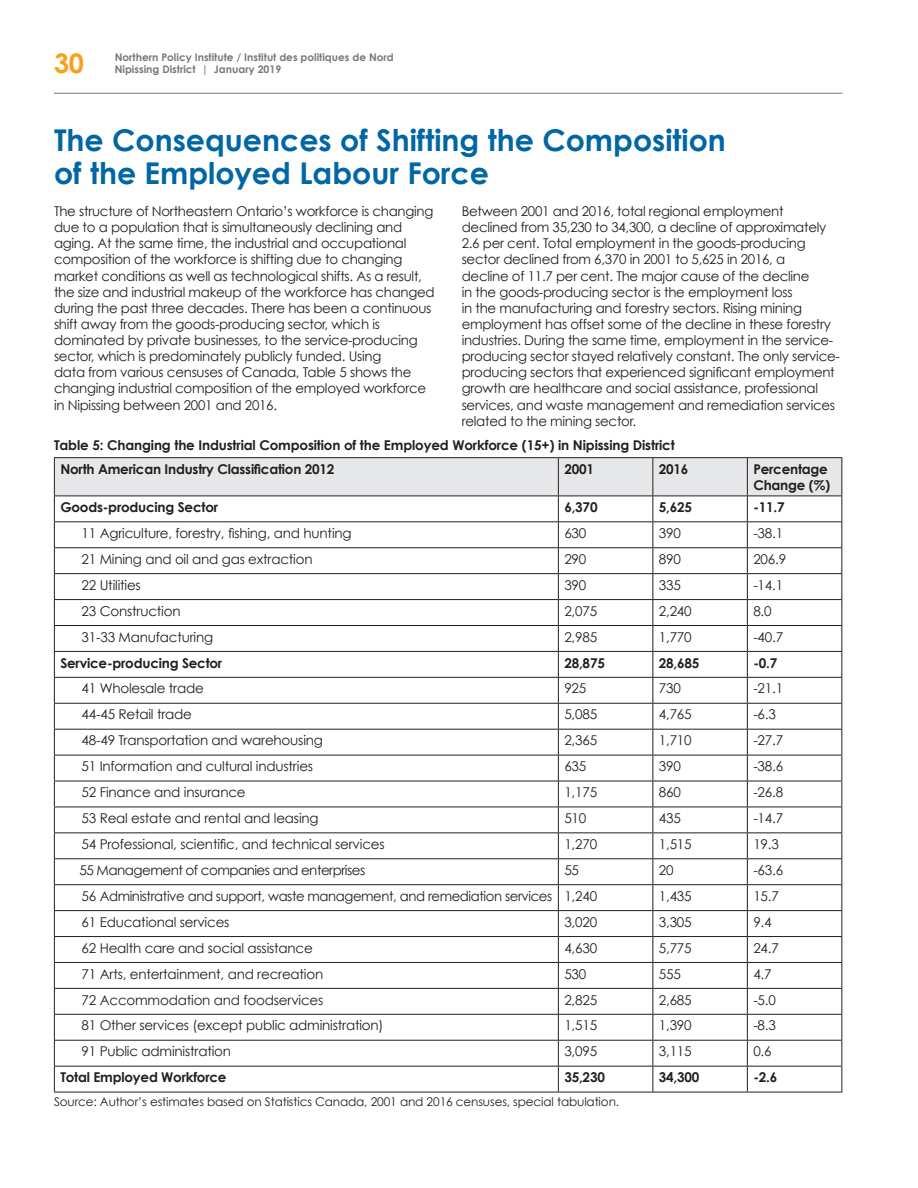
<style>
.page{position:relative;width:918px;height:1188px;background:#fff}
.page>*{position:absolute;margin:0;border:0;box-sizing:border-box;transform-origin:0 0}
.t1{font:700 30px/33px "Century Gothic";color:#0066a4}
.t2{font:700 27px "Century Gothic";color:#f7a11a}
.Body{font:13.5px/16.2px "Century Gothic";letter-spacing:-.02em;color:#231f20}
.Table_Data{font:13.5px "Century Gothic";letter-spacing:-.015em;color:#231f20}
.Table_Data-2{font:700 13.5px "Century Gothic";letter-spacing:-.015em;color:#231f20}
.Figure_Text{font:700 13.5px "Century Gothic";letter-spacing:-.01em;color:#231f20}
.Table_Data-3{font:13.5px "Century Gothic";letter-spacing:-.04em;color:#231f20}
.Table_Header{font:700 13.5px/16.2px "Century Gothic";letter-spacing:-.015em;color:#231f20}
.Sources_Text{font:12px "Century Gothic";letter-spacing:-.01em;color:#231f20}
.t3{font:700 10.5px "Century Gothic";color:#77787b}
</style>
<div class="page">
<hr style="left:54px;top:93px;width:788px;height:1px;background:#77787b">
<hr style="left:54px;top:457px;width:504px;height:1px;background:#231f20">
<hr style="left:558px;top:457px;width:95px;height:1px;background:#231f20">
<hr style="left:653px;top:457px;width:94px;height:1px;background:#231f20">
<hr style="left:747px;top:457px;width:95px;height:1px;background:#231f20">
<svg style="left:54px;top:458px;width:788px;height:634px"></svg>
<hr style="left:54px;top:1092px;width:504px;height:1px;background:#231f20">
<hr style="left:558px;top:1092px;width:95px;height:1px;background:#231f20">
<hr style="left:653px;top:1092px;width:94px;height:1px;background:#231f20">
<hr style="left:747px;top:1092px;width:95px;height:1px;background:#231f20">
<p class="t3" style="left:115px;top:50px;width:281px">Northern Policy Institute / Institut des politiques de Nord</p>
<h2 class="t2" style="left:54px;top:46px;width:31px">30</h2>
<p class="t3" style="left:115px;top:62px;width:168px">Nipissing District | January 2019</p>
<h1 class="t1" style="left:54px;top:123px;width:673px">The Consequences of Shifting the Composition of the Employed Labour Force</h1>
<p class="Body" style="left:54px;top:203px;width:382px">The structure of Northeastern Ontario’s workforce is changing due to a population that is simultaneously declining and aging. At the same time, the industrial and occupational composition of the workforce is shifting due to changing market conditions as well as technological shifts. As a result, the size and industrial makeup of the workforce has changed during the past three decades. There has been a continuous shift away from the goods-producing sector, which is dominated by private businesses, to the service-producing sector, which is predominately publicly funded. Using<br>data from various censuses of Canada, Table 5 shows the changing industrial composition of the employed workforce in Nipissing between 2001 and 2016.</p>
<p class="Body" style="left:462px;top:203px;width:380px">Between 2001 and 2016, total regional employment declined from 35,230 to 34,300, a decline of approximately 2.6 per cent. Total employment in the goods-producing sector declined from 6,370 in 2001 to 5,625 in 2016, a<br>decline of 11.7 per cent. The major cause of the decline<br>in the goods-producing sector is the employment loss<br>in the manufacturing and forestry sectors. Rising mining employment has offset some of the decline in these forestry industries. During the same time, employment in the service&shy;producing sector stayed relatively constant. The only service&shy;producing sectors that experienced significant employment growth are healthcare and social assistance, professional services, and waste management and remediation services related to the mining sector.</p>
<p class="Figure_Text" style="left:54px;top:437px;width:622px">Table 5: Changing the Industrial Composition of the Employed Workforce (15+) in Nipissing District</p>
<p class="Table_Data-2" style="left:60px;top:460px;width:276px">North American Industry Classification 2012</p>
<p class="Table_Header" style="left:564px;top:460px;width:31px">2001</p>
<p class="Table_Header" style="left:659px;top:460px;width:31px">2016</p>
<p class="Table_Header" style="left:753px;top:460px;width:79px">Percentage<br>Change (%)</p>
<p class="Table_Data-2" style="left:60px;top:499px;width:159px">Goods-producing Sector</p>
<p class="Table_Data-2" style="left:564px;top:499px;width:35px">6,370</p>
<p class="Table_Data-2" style="left:659px;top:499px;width:35px">5,625</p>
<p class="Table_Data-2" style="left:753px;top:499px;width:33px">-11.7</p>
<p class="Table_Data" style="left:82px;top:525px;width:272px">11 Agriculture, forestry, fishing, and hunting</p>
<p class="Table_Data" style="left:564px;top:525px;width:24px">630</p>
<p class="Table_Data" style="left:659px;top:525px;width:24px">390</p>
<p class="Table_Data" style="left:753px;top:525px;width:31px">-38.1</p>
<p class="Table_Data" style="left:82px;top:551px;width:233px">21 Mining and oil and gas extraction</p>
<p class="Table_Data" style="left:564px;top:551px;width:24px">290</p>
<p class="Table_Data" style="left:659px;top:551px;width:24px">890</p>
<p class="Table_Data" style="left:753px;top:551px;width:34px">206.9</p>
<p class="Table_Data" style="left:82px;top:577px;width:61px">22 Utilities</p>
<p class="Table_Data" style="left:564px;top:577px;width:24px">390</p>
<p class="Table_Data" style="left:659px;top:577px;width:24px">335</p>
<p class="Table_Data" style="left:753px;top:577px;width:31px">-14.1</p>
<p class="Table_Data" style="left:82px;top:603px;width:101px">23 Construction</p>
<p class="Table_Data" style="left:564px;top:603px;width:34px">2,075</p>
<p class="Table_Data" style="left:659px;top:603px;width:34px">2,240</p>
<p class="Table_Data" style="left:753px;top:603px;width:20px">8.0</p>
<p class="Table_Data" style="left:82px;top:629px;width:133px">31-33 Manufacturing</p>
<p class="Table_Data" style="left:564px;top:629px;width:34px">2,985</p>
<p class="Table_Data" style="left:659px;top:629px;width:34px">1,770</p>
<p class="Table_Data" style="left:753px;top:629px;width:31px">-40.7</p>
<p class="Table_Data-2" style="left:60px;top:654px;width:163px">Service-producing Sector</p>
<p class="Table_Data-2" style="left:564px;top:654px;width:42px">28,875</p>
<p class="Table_Data-2" style="left:659px;top:654px;width:42px">28,685</p>
<p class="Table_Data-2" style="left:753px;top:654px;width:25px">-0.7</p>
<p class="Table_Data" style="left:82px;top:680px;width:124px">41 Wholesale trade</p>
<p class="Table_Data" style="left:564px;top:680px;width:24px">925</p>
<p class="Table_Data" style="left:659px;top:680px;width:24px">730</p>
<p class="Table_Data" style="left:753px;top:680px;width:31px">-21.1</p>
<p class="Table_Data" style="left:82px;top:706px;width:112px">44-45 Retail trade</p>
<p class="Table_Data" style="left:564px;top:706px;width:34px">5,085</p>
<p class="Table_Data" style="left:659px;top:706px;width:34px">4,765</p>
<p class="Table_Data" style="left:753px;top:706px;width:24px">-6.3</p>
<p class="Table_Data" style="left:82px;top:732px;width:243px">48-49 Transportation and warehousing</p>
<p class="Table_Data" style="left:564px;top:732px;width:34px">2,365</p>
<p class="Table_Data" style="left:659px;top:732px;width:34px">1,710</p>
<p class="Table_Data" style="left:753px;top:732px;width:31px">-27.7</p>
<p class="Table_Data" style="left:82px;top:758px;width:233px">51 Information and cultural industries</p>
<p class="Table_Data" style="left:564px;top:758px;width:24px">635</p>
<p class="Table_Data" style="left:659px;top:758px;width:24px">390</p>
<p class="Table_Data" style="left:753px;top:758px;width:31px">-38.6</p>
<p class="Table_Data" style="left:82px;top:784px;width:166px">52 Finance and insurance</p>
<p class="Table_Data" style="left:564px;top:784px;width:34px">1,175</p>
<p class="Table_Data" style="left:659px;top:784px;width:24px">860</p>
<p class="Table_Data" style="left:753px;top:784px;width:31px">-26.8</p>
<p class="Table_Data" style="left:82px;top:810px;width:239px">53 Real estate and rental and leasing</p>
<p class="Table_Data" style="left:564px;top:810px;width:24px">510</p>
<p class="Table_Data" style="left:659px;top:810px;width:24px">435</p>
<p class="Table_Data" style="left:753px;top:810px;width:31px">-14.7</p>
<p class="Table_Data" style="left:82px;top:836px;width:305px">54 Professional, scientific, and technical services</p>
<p class="Table_Data" style="left:564px;top:836px;width:34px">1,270</p>
<p class="Table_Data" style="left:659px;top:836px;width:34px">1,515</p>
<p class="Table_Data" style="left:753px;top:836px;width:27px">19.3</p>
<p class="Table_Data-3" style="left:80px;top:862px;width:287px">55 Management of companies and enterprises</p>
<p class="Table_Data" style="left:564px;top:862px;width:16px">55</p>
<p class="Table_Data" style="left:659px;top:862px;width:16px">20</p>
<p class="Table_Data" style="left:753px;top:862px;width:31px">-63.6</p>
<p class="Table_Data" style="left:82px;top:888px;width:472px">56 Administrative and support, waste management, and remediation services</p>
<p class="Table_Data" style="left:564px;top:888px;width:34px">1,240</p>
<p class="Table_Data" style="left:659px;top:888px;width:34px">1,435</p>
<p class="Table_Data" style="left:753px;top:888px;width:27px">15.7</p>
<p class="Table_Data" style="left:82px;top:914px;width:149px">61 Educational services</p>
<p class="Table_Data" style="left:564px;top:914px;width:34px">3,020</p>
<p class="Table_Data" style="left:659px;top:914px;width:34px">3,305</p>
<p class="Table_Data" style="left:753px;top:914px;width:20px">9.4</p>
<p class="Table_Data" style="left:82px;top:940px;width:233px">62 Health care and social assistance</p>
<p class="Table_Data" style="left:564px;top:940px;width:34px">4,630</p>
<p class="Table_Data" style="left:659px;top:940px;width:34px">5,775</p>
<p class="Table_Data" style="left:753px;top:940px;width:27px">24.7</p>
<p class="Table_Data" style="left:82px;top:965px;width:243px">71 Arts, entertainment, and recreation</p>
<p class="Table_Data" style="left:564px;top:965px;width:24px">530</p>
<p class="Table_Data" style="left:659px;top:965px;width:24px">555</p>
<p class="Table_Data" style="left:753px;top:965px;width:20px">4.7</p>
<p class="Table_Data" style="left:82px;top:991px;width:243px">72 Accommodation and foodservices</p>
<p class="Table_Data" style="left:564px;top:991px;width:34px">2,825</p>
<p class="Table_Data" style="left:659px;top:991px;width:34px">2,685</p>
<p class="Table_Data" style="left:753px;top:991px;width:24px">-5.0</p>
<p class="Table_Data" style="left:82px;top:1017px;width:304px">81 Other services (except public administration)</p>
<p class="Table_Data" style="left:564px;top:1017px;width:34px">1,515</p>
<p class="Table_Data" style="left:659px;top:1017px;width:34px">1,390</p>
<p class="Table_Data" style="left:753px;top:1017px;width:24px">-8.3</p>
<p class="Table_Data" style="left:82px;top:1043px;width:151px">91 Public administration</p>
<p class="Table_Data" style="left:564px;top:1043px;width:34px">3,095</p>
<p class="Table_Data" style="left:659px;top:1043px;width:34px">3,115</p>
<p class="Table_Data" style="left:753px;top:1043px;width:20px">0.6</p>
<p class="Table_Data-2" style="left:60px;top:1069px;width:168px">Total Employed Workforce</p>
<p class="Table_Data-2" style="left:564px;top:1069px;width:42px">35,230</p>
<p class="Table_Data-2" style="left:659px;top:1069px;width:42px">34,300</p>
<p class="Table_Data-2" style="left:753px;top:1069px;width:25px">-2.6</p>
<p class="Sources_Text" style="left:54px;top:1094px;width:567px">Source: Author’s estimates based on Statistics Canada, 2001 and 2016 censuses, special tabulation.</p>
</div>
